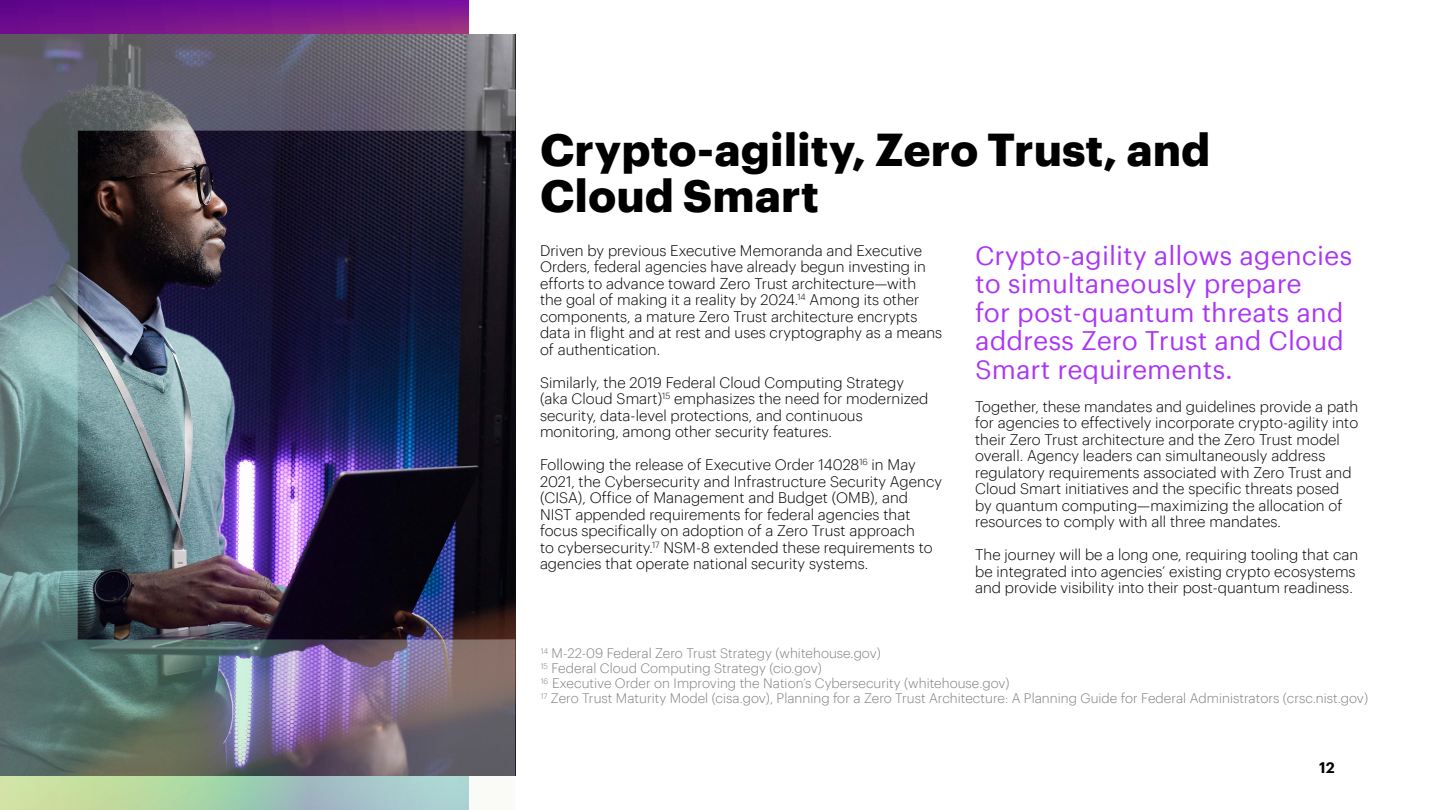
<style>
.page{position:relative;width:1440px;height:810px;background:#fff}
.page>*{position:absolute;margin:0;border:0;box-sizing:border-box;transform-origin:0 0}
.t1{font:700 45px/46.5px "Graphik";color:#000}
.t2{font:26.25px/28.5px "Graphik";color:#ab35f6}
.t3{font:300 15px/16.5px "Graphik";color:#000}
.t4{font:600 15px "Graphik";color:#000}
.t5{font:300 13.5px "Graphik";color:#808080}
</style>
<div class="page">
<svg style="left:0;top:0;width:468px;height:34px;background:#79148e"></svg>
<img style="left:0;top:34px;width:515px;height:776px">
<p class="t1" style="left:540px;top:122px;width:672px">Crypto-agility, Zero Trust, and<br>Cloud Smart</p>
<p class="t3" style="left:540px;top:241px;width:404px">Driven by previous Executive Memoranda and Executive Orders, federal agencies have already begun investing in efforts to advance toward Zero Trust architecture—with<br>the goal of making it a reality by 2024.<sup>14</sup> Among its other components, a mature Zero Trust architecture encrypts data in flight and at rest and uses cryptography as a means of authentication.</p>
<p class="t3" style="left:540px;top:373px;width:390px">Similarly, the 2019 Federal Cloud Computing Strategy (aka Cloud Smart)<sup>15</sup> emphasizes the need for modernized security, data-level protections, and continuous monitoring, among other security features.</p>
<p class="t3" style="left:540px;top:455px;width:404px">Following the release of Executive Order 14028<sup>16</sup> in May 2021, the Cybersecurity and Infrastructure Security Agency (CISA), Office of Management and Budget (OMB), and NIST appended requirements for federal agencies that focus specifically on adoption of a Zero Trust approach<br>to cybersecurity.<sup>17</sup> NSM-8 extended these requirements to agencies that operate national security systems.</p>
<p class="t2" style="left:975px;top:239px;width:379px">Crypto-agility allows agencies to simultaneously prepare<br>for post-quantum threats and address Zero Trust and Cloud<br>Smart requirements.</p>
<p class="t3" style="left:975px;top:397px;width:385px">Together, these mandates and guidelines provide a path for agencies to effectively incorporate crypto-agility into their Zero Trust architecture and the Zero Trust model overall. Agency leaders can simultaneously address regulatory requirements associated with Zero Trust and Cloud Smart initiatives and the specific threats posed by quantum computing—maximizing the allocation of resources to comply with all three mandates.</p>
<p class="t3" style="left:975px;top:546px;width:385px">The journey will be a long one, requiring tooling that can be integrated into agencies’ existing crypto ecosystems and provide visibility into their post-quantum readiness.</p>
<p class="t5" style="left:541px;top:644px;width:342px"><sup>14</sup> M-22-09 Federal Zero Trust Strategy (whitehouse.gov)</p>
<p class="t5" style="left:541px;top:659px;width:283px"><sup>15</sup> Federal Cloud Computing Strategy (cio.gov)</p>
<p class="t5" style="left:541px;top:674px;width:470px"><sup>16</sup> Executive Order on Improving the Nation’s Cybersecurity (whitehouse.gov)</p>
<p class="t5" style="left:541px;top:689px;width:829px"><sup>17</sup> Zero Trust Maturity Model (cisa.gov), Planning for a Zero Trust Architecture: A Planning Guide for Federal Administrators (crsc.nist.gov)</p>
<p class="t4" style="left:1319px;top:756px;width:17px">12</p>
</div>
